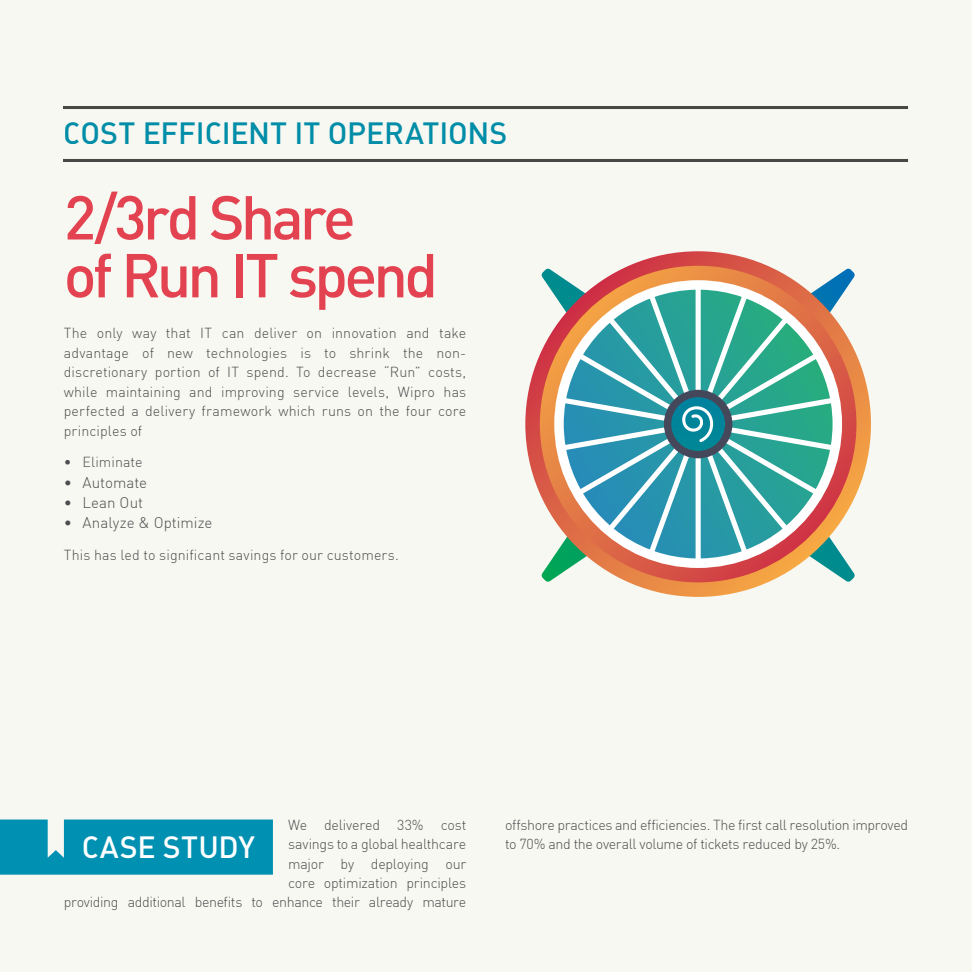
<style>
.page{position:relative;width:972px;height:972px;background:#f8f8f2}
.page>*{position:absolute;margin:0;border:0;box-sizing:border-box;transform-origin:0 0}
.t1{font:500 60.9px/57.9px "DIN";letter-spacing:-.065em;color:#e34251}
.t2{font:30.3px "DIN Medium Alternate";letter-spacing:-.005em;color:#0091b2}
.t3{font:30.3px "DIN Medium Alternate";letter-spacing:.005em;color:#fff}
.t4{font:300 15.15px "DIN";letter-spacing:.005em;color:#4d4d4f}
.t5{font:300 14.25px/19.5px "DIN";letter-spacing:-.015em;color:#4d4d4f;text-align:justify}
.t6{font:300 14.25px "DIN";letter-spacing:.01em;color:#4d4d4f}
.t7{font:300 14.25px "DIN";letter-spacing:.005em;color:#4d4d4f}
</style>
<div class="page">
<hr style="left:64px;top:106px;width:844px;height:3px;background:#4d4d4f">
<hr style="left:64px;top:159px;width:844px;height:2px;background:#4d4d4f">
<div style="left:0;top:820px;width:273px;height:55px;background:#0091b2"></div>
<svg style="left:525px;top:251px;width:346px;height:346px;background:#e07049"></svg>
<svg style="left:541px;top:269px;width:314px;height:313px"></svg>
<h2 class="t2" style="left:64px;top:113px;width:445px">COST EFFICIENT IT OPERATIONS</h2>
<h1 class="t1" style="left:64px;top:187px;width:376px">2/3rd Share<br>of Run IT spend</h1>
<p class="t5" style="left:64px;top:323px;width:404px">The only way that IT can deliver on innovation and take advantage of new technologies is to shrink the non&shy;discretionary portion of IT spend. To decrease “Run” costs, while maintaining and improving service levels, Wipro has perfected a delivery framework which runs on the four core principles of</p>
<p class="t7" style="left:64px;top:453px;width:80px">• Eliminate</p>
<p class="t4" style="left:64px;top:473px;width:85px">• Automate</p>
<p class="t4" style="left:64px;top:493px;width:81px">• Lean Out</p>
<p class="t4" style="left:64px;top:513px;width:150px">• Analyze &amp; Optimize</p>
<p class="t6" style="left:64px;top:546px;width:337px">This has led to significant savings for our customers.</p>
<p class="t5" style="left:288px;top:815px;width:180px">We delivered 33% cost savings to a global healthcare major by deploying our core optimization principles</p>
<p class="t5" style="left:505px;top:815px;width:405px">offshore practices and efficiencies. The first call resolution improved</p>
<h2 class="t3" style="left:82px;top:827px;width:175px">CASE STUDY</h2>
<p class="t5" style="left:505px;top:834px;width:337px">to 70% and the overall volume of tickets reduced by 25%.</p>
<p class="t5" style="left:64px;top:892px;width:404px">providing additional benefits to enhance their already mature</p>
</div>
